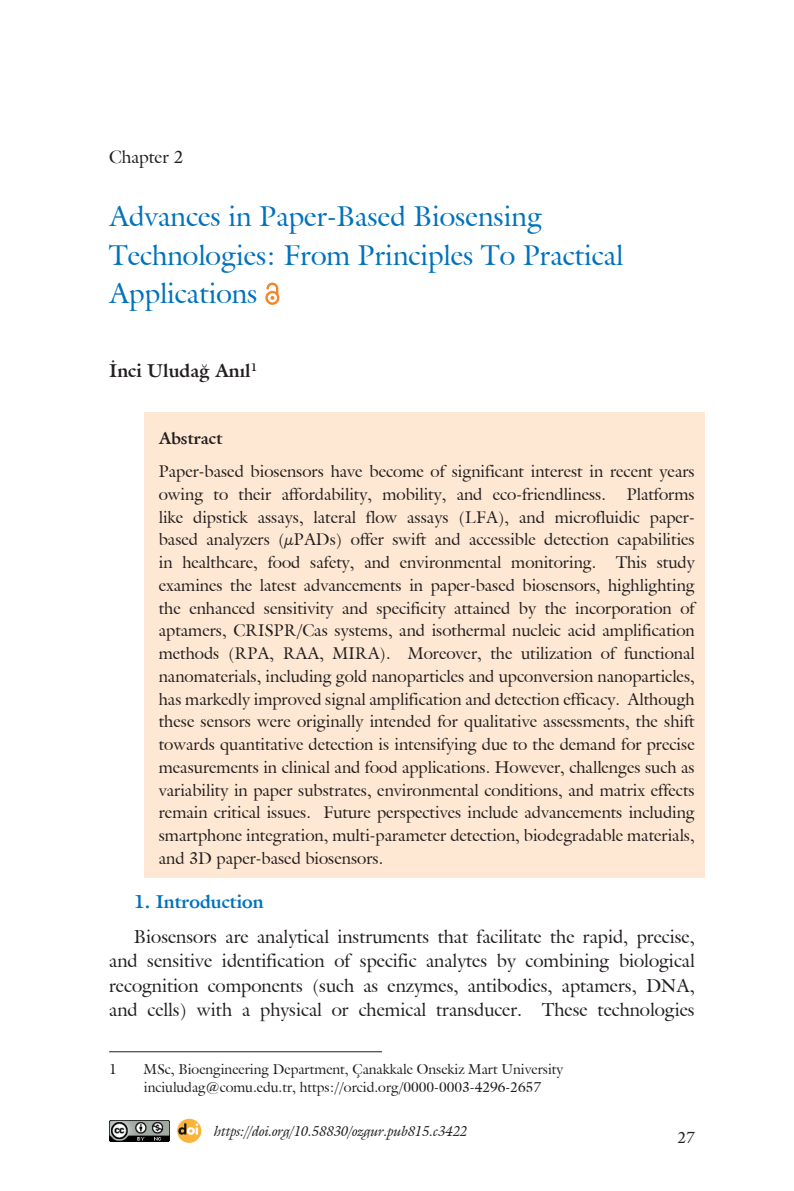
<style>
.page{position:relative;width:794px;height:1191px;background:#fff}
.page>*{position:absolute;margin:0;border:0;box-sizing:border-box;transform-origin:0 0}
.t1{font:28px/38.5px "Galliard IT Cby BT";color:#0072bc}
.t2{font:18.38px/24.5px "Galliard IT Cby BT";color:#231f20;text-align:justify}
.t3{font:700 18.38px "Galliard IT Cby BT";color:#231f20}
.t4{font:700 18.38px "Galliard IT Cby BT";color:#0072bc}
.t5{font:17.5px "Galliard IT Cby BT";color:#231f20}
.t6{font:16.62px/22.8px "Galliard IT Cby BT";color:#231f20;text-align:justify}
.t7{font:700 16.62px "Galliard IT Cby BT";color:#231f20}
.t8{font:15.75px "Galliard IT Cby BT";color:#231f20}
.t9{font:14px/17.5px "Galliard IT Cby BT";color:#231f20}
.t10{font:italic 14px "Galliard IT Cby BT";color:#231f20}
</style>
<div class="page">
<div style="left:144px;top:412px;width:560px;height:46px;background:#fee8d3"></div>
<div style="left:144px;top:444px;width:560px;height:434px;background:#fee8d3"></div>
<svg style="left:265px;top:282px;width:14px;height:23px"></svg>
<hr style="left:109px;top:1051px;width:273px;height:1px;background:#231f20">
<img style="left:109px;top:1120px;width:60px;height:21px">
<svg style="left:177px;top:1118px;width:24px;height:24px"></svg>
<svg style="left:178px;top:1123px;width:20px;height:11px"></svg>
<p class="t5" style="left:109px;top:145px;width:76px">Chapter 2</p>
<h1 class="t1" style="left:109px;top:197px;width:515px">Advances in Paper-Based Biosensing<br>Technologies: From Principles To Practical<br>Applications</h1>
<p class="t3" style="left:109px;top:359px;width:149px">İnci Uludağ Anıl<sup>1</sup></p>
<p class="t7" style="left:159px;top:428px;width:65px">Abstract</p>
<p class="t6" style="left:159px;top:460px;width:537px">Paper-based biosensors have become of significant interest in recent years owing to their affordability, mobility, and eco-friendliness. Platforms like dipstick assays, lateral flow assays (LFA), and microfluidic paper&shy;based analyzers (µPADs) offer swift and accessible detection capabilities in healthcare, food safety, and environmental monitoring. This study examines the latest advancements in paper-based biosensors, highlighting the enhanced sensitivity and specificity attained by the incorporation of aptamers, CRISPR/Cas systems, and isothermal nucleic acid amplification methods (RPA, RAA, MIRA). Moreover, the utilization of functional nanomaterials, including gold nanoparticles and upconversion nanoparticles, has markedly improved signal amplification and detection efficacy. Although these sensors were originally intended for qualitative assessments, the shift towards quantitative detection is intensifying due to the demand for precise measurements in clinical and food applications. However, challenges such as variability in paper substrates, environmental conditions, and matrix effects remain critical issues. Future perspectives include advancements including smartphone integration, multi-parameter detection, biodegradable materials, and 3D paper-based biosensors.</p>
<p class="t4" style="left:134px;top:890px;width:131px">1. Introduction</p>
<p class="t2" style="left:109px;top:924px;width:587px;text-indent:25px">Biosensors are analytical instruments that facilitate the rapid, precise, and sensitive identification of specific analytes by combining biological recognition components (such as enzymes, antibodies, aptamers, DNA, and cells) with a physical or chemical transducer. These technologies</p>
<p class="t9" style="left:109px;top:1060px;width:9px">1</p>
<p class="t9" style="left:144px;top:1060px;width:421px">MSc, Bioengineering Department, Çanakkale Onsekiz Mart University inciuludag@comu.edu.tr, https://orcid.org/0000-0003-4296-2657</p>
<p class="t10" style="left:214px;top:1121px;width:255px">https://doi.org/10.58830/ozgur.pub815.c3422</p>
<p class="t8" style="left:677px;top:1127px;width:19px">27</p>
</div>
